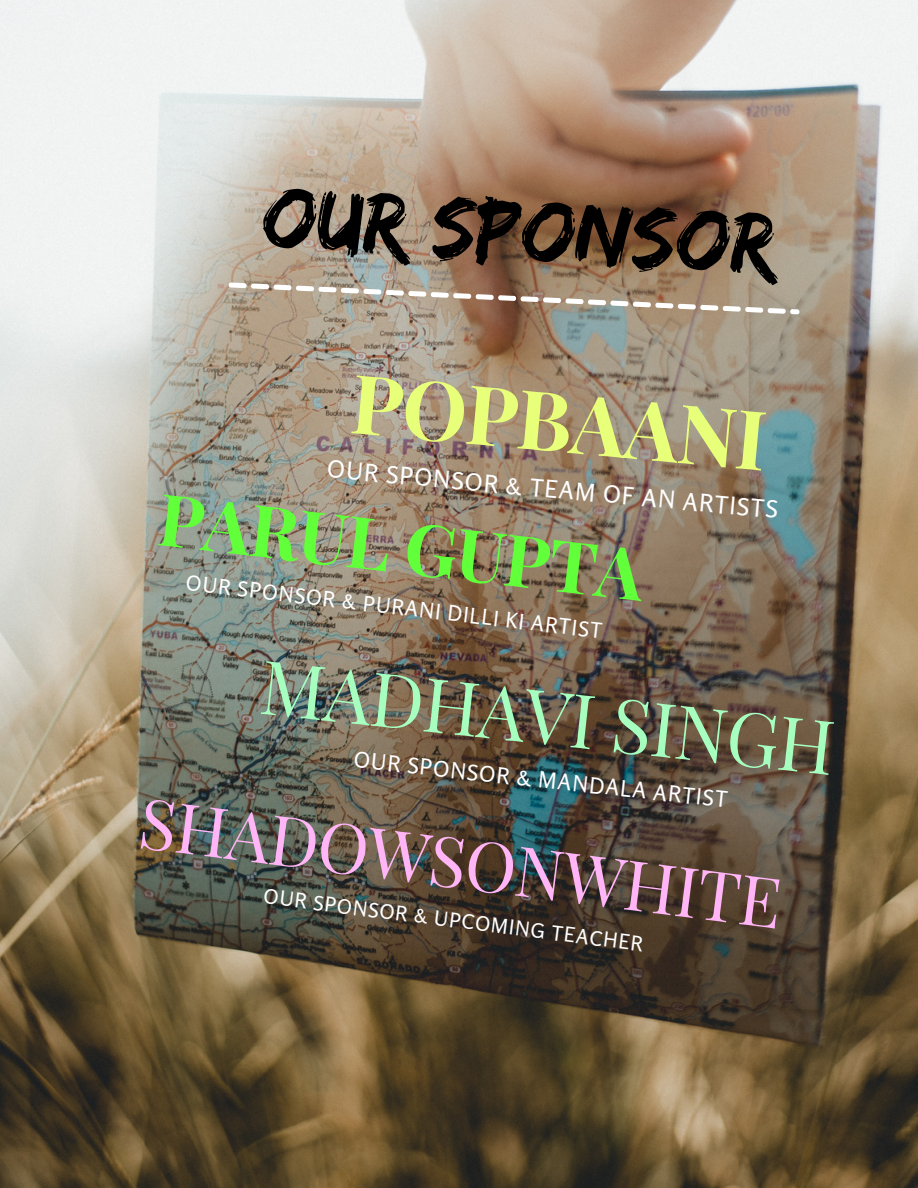
<style>
.page{position:relative;width:918px;height:1188px;background:#fff}
.page>*{position:absolute;margin:0;border:0;box-sizing:border-box;transform-origin:0 0}
.t1{font:90.3px "Edo";color:#000}
.t2{font:700 82.05px "Playfair Display";color:#e8ff7a}
.t3{font:75px "Playfair Display";color:#a6ffbf}
.t4{font:700 72px "Playfair Display";color:#62ff3b}
.t5{font:69.45px "Playfair Display";color:#ffb5f6}
.t6{font:24.15px "Rosario";color:#fff}
.t7{font:22.05px "Rosario";color:#fff}
.t8{font:21.15px "Rosario";color:#fff}
.t9{font:20.4px "Rosario";color:#fff}
</style>
<div class="page">
<img style="left:0;top:0;width:918px;height:1188px">
<svg style="left:229px;top:282px;width:571px;height:32px;background:#ae9d8a"></svg>
<p class="t1" style="left:265px;top:164px;width:515px;rotate:3deg">OUR SPONSOR</p>
<p class="t2" style="left:356px;top:345px;width:418px;rotate:5deg">POPBAANI</p>
<p class="t4" style="left:165px;top:466px;width:490px;rotate:7deg">PARUL GUPTA</p>
<p class="t6" style="left:329px;top:455px;width:454px;rotate:5deg">OUR SPONSOR &amp; TEAM OF AN ARTISTS</p>
<p class="t8" style="left:188px;top:568px;width:420px;rotate:7deg">OUR SPONSOR &amp; PURANI DILLI KI ARTIST</p>
<p class="t3" style="left:266px;top:634px;width:578px;rotate:6deg">MADHAVI SINGH</p>
<p class="t7" style="left:355px;top:746px;width:377px;rotate:6deg">OUR SPONSOR &amp; MANDALA ARTIST</p>
<p class="t5" style="left:146px;top:774px;width:648px;rotate:7deg">SHADOWSONWHITE</p>
<p class="t9" style="left:265px;top:884px;width:383px;rotate:7deg">OUR SPONSOR &amp; UPCOMING TEACHER</p>
</div>
